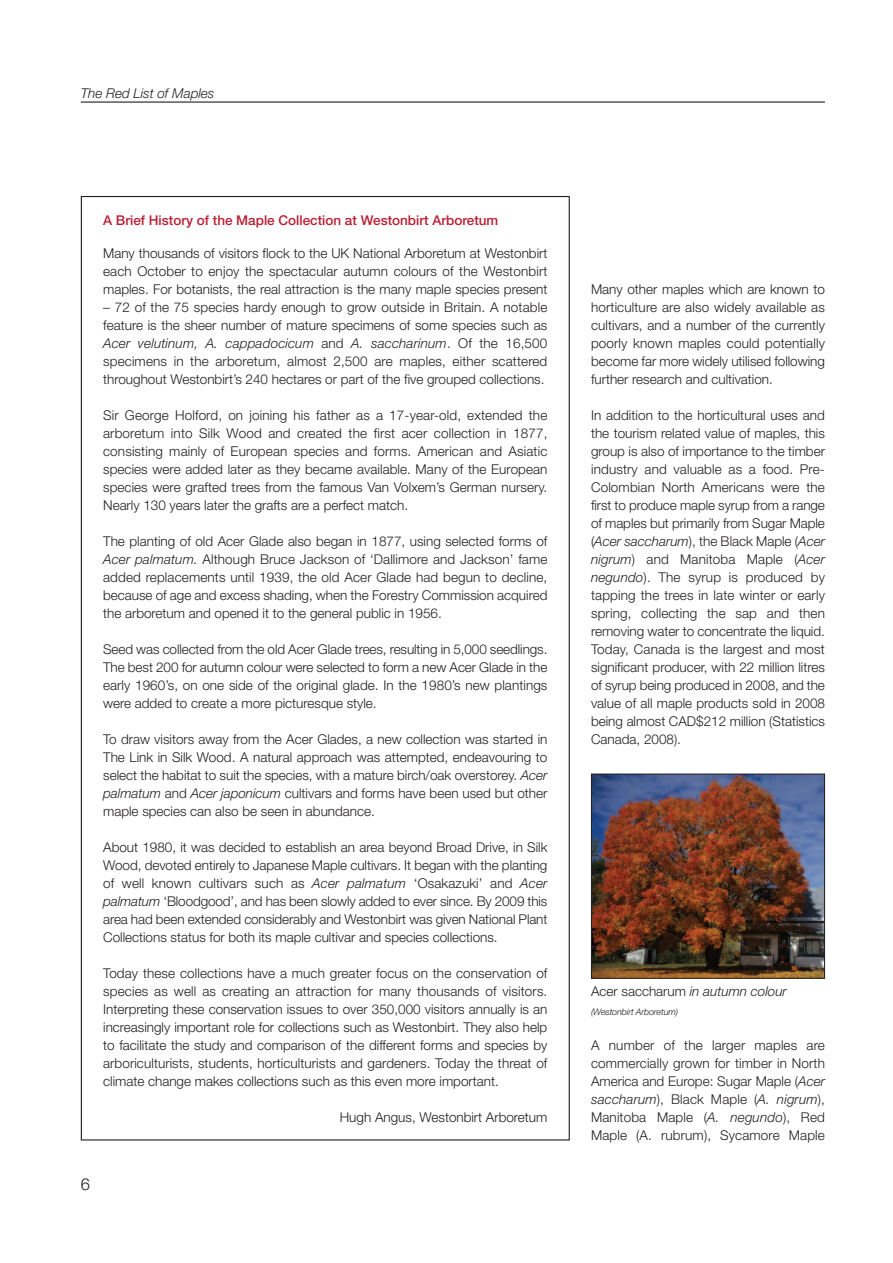
<style>
.page{position:relative;width:893px;height:1263px;background:#fff}
.page>*{position:absolute;margin:0;border:0;box-sizing:border-box;transform-origin:0 0}
.t1{font:300 16.5px "Helvetica Neue";color:#231f20}
.t2{font:300 13.5px/18px "Helvetica Neue";color:#231f20;text-align:justify}
.t3{font:500 13.5px "Helvetica Neue";color:#ba1f33}
.t4{font:italic 300 13.5px "Helvetica Neue";color:#231f20}
.t5{font:italic 300 9px "Helvetica Neue";letter-spacing:-.015em;color:#231f20}
.s1{font-style:italic}
.s2{font-style:normal}
</style>
<div class="page">
<hr style="left:81px;top:101px;width:744px;height:2px;background:#231f20">
<img style="left:593px;top:776px;width:230px;height:200px">
<div style="left:591px;top:774px;width:234px;height:204px;border:1px solid #231f20"></div>
<p class="t4" style="left:81px;top:89px;width:135px">The Red List of Maples</p>
<p class="t3" style="left:103px;top:215px;width:397px">A Brief History of the Maple Collection at Westonbirt Arboretum</p>
<p class="t2" style="left:103px;top:245px;width:446px">Many thousands of visitors flock to the UK National Arboretum at Westonbirt each October to enjoy the spectacular autumn colours of the Westonbirt maples. For botanists, the real attraction is the many maple species present</p>
<p class="t2" style="left:103px;top:299px;width:446px">– 72 of the 75 species hardy enough to grow outside in Britain. A notable feature is the sheer number of mature specimens of some species such as <span class="s1">Acer velutinum, A. cappadocicum</span> and <span class="s1">A. saccharinum</span>. Of the 16,500 specimens in the arboretum, almost 2,500 are maples, either scattered throughout Westonbirt’s 240 hectares or part of the five grouped collections.</p>
<p class="t2" style="left:103px;top:407px;width:446px">Sir George Holford, on joining his father as a 17-year-old, extended the arboretum into Silk Wood and created the first acer collection in 1877, consisting mainly of European species and forms. American and Asiatic species were added later as they became available. Many of the European species were grafted trees from the famous Van Volxem’s German nursery.<br>Nearly 130 years later the grafts are a perfect match.</p>
<p class="t2" style="left:103px;top:533px;width:446px">The planting of old Acer Glade also began in 1877, using selected forms of <span class="s1">Acer palmatum.</span> Although Bruce Jackson of ‘Dallimore and Jackson’ fame added replacements until 1939, the old Acer Glade had begun to decline, because of age and excess shading, when the Forestry Commission acquired the arboretum and opened it to the general public in 1956.</p>
<p class="t2" style="left:103px;top:641px;width:446px">Seed was collected from the old Acer Glade trees, resulting in 5,000 seedlings.<br>The best 200 for autumn colour were selected to form a new Acer Glade in the early 1960’s, on one side of the original glade. In the 1980’s new plantings were added to create a more picturesque style.</p>
<p class="t2" style="left:103px;top:731px;width:446px">To draw visitors away from the Acer Glades, a new collection was started in The Link in Silk Wood. A natural approach was attempted, endeavouring to select the habitat to suit the species, with a mature birch/oak overstorey. <span class="s1">Acer palmatum</span> and <span class="s1">Acer japonicum</span> cultivars and forms have been used but other maple species can also be seen in abundance.</p>
<p class="t2" style="left:103px;top:839px;width:446px">About 1980, it was decided to establish an area beyond Broad Drive, in Silk Wood, devoted entirely to Japanese Maple cultivars. It began with the planting of well known cultivars such as <span class="s1">Acer palmatum</span> ‘Osakazuki’ and <span class="s1">Acer palmatum</span> ‘Bloodgood’, and has been slowly added to ever since. By 2009 this area had been extended considerably and Westonbirt was given National Plant Collections status for both its maple cultivar and species collections.</p>
<p class="t2" style="left:103px;top:965px;width:446px">Today these collections have a much greater focus on the conservation of species as well as creating an attraction for many thousands of visitors.<br>Interpreting these conservation issues to over 350,000 visitors annually is an increasingly important role for collections such as Westonbirt. They also help to facilitate the study and comparison of the different forms and species by arboriculturists, students, horticulturists and gardeners. Today the threat of climate change makes collections such as this even more important.</p>
<p class="t2" style="left:340px;top:1109px;width:209px">Hugh Angus, Westonbirt Arboretum</p>
<p class="t1" style="left:81px;top:1178px;width:11px">6</p>
<p class="t2" style="left:591px;top:282px;width:235px">Many other maples which are known to horticulture are also widely available as cultivars, and a number of the currently poorly known maples could potentially become far more widely utilised following further research and cultivation.</p>
<p class="t2" style="left:591px;top:408px;width:235px">In addition to the horticultural uses and the tourism related value of maples, this group is also of importance to the timber industry and valuable as a food. Pre-Colombian North Americans were the first to produce maple syrup from a range of maples but primarily from Sugar Maple (<span class="s1">Acer saccharum</span>), the Black Maple (<span class="s1">Acer nigrum</span>) and Manitoba Maple (<span class="s1">Acer negundo</span>). The syrup is produced by tapping the trees in late winter or early spring, collecting the sap and then removing water to concentrate the liquid.<br>Today, Canada is the largest and most significant producer, with 22 million litres of syrup being produced in 2008, and the value of all maple products sold in 2008 being almost CAD$212 million (Statistics Canada, 2008).</p>
<p class="t4" style="left:591px;top:987px;width:197px"><span class="s2">Acer saccharum</span> in autumn colour</p>
<p class="t5" style="left:591px;top:1008px;width:88px">(Westonbirt Arboretum)</p>
<p class="t2" style="left:591px;top:1038px;width:235px">A number of the larger maples are commercially grown for timber in North America and Europe: Sugar Maple (<span class="s1">Acer saccharum</span>), Black Maple (<span class="s1">A. nigrum</span>), Manitoba Maple (<span class="s1">A. negundo</span>), Red Maple (A. rubrum), Sycamore Maple</p>
</div>
